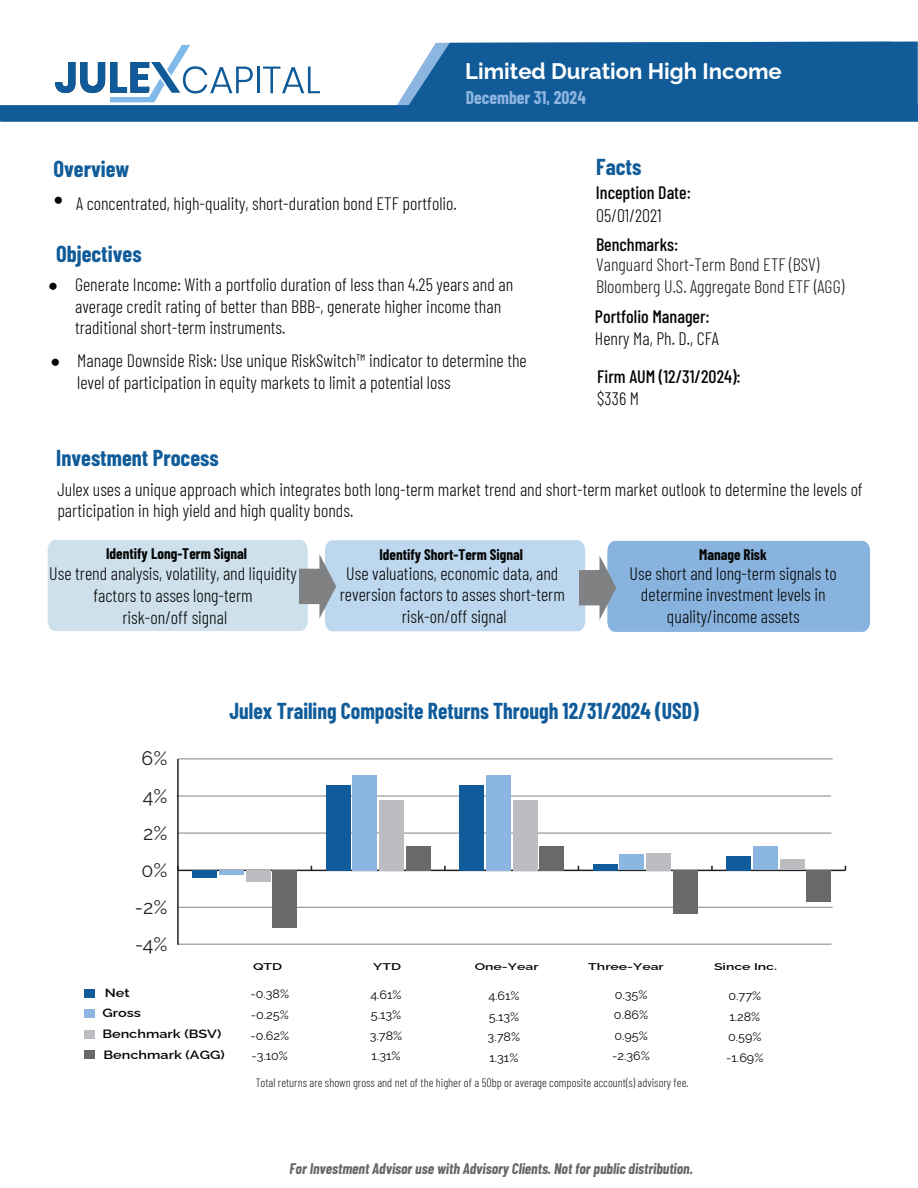
<style>
.page{position:relative;width:918px;height:1188px;background:#fff}
.page>*{position:absolute;margin:0;border:0;box-sizing:border-box;transform-origin:0 0}
.t1{font:300 42px "Raleway";color:#050504}
.t2{font:700 22.5px "Barlow Condensed";color:#105c9a;scale:.96 1}
.t3{font:700 22.5px "Barlow Condensed";color:#105c9a}
.t4{font:700 22.5px "Raleway";color:#fff}
.t5{font:19.35px "Raleway";color:#231f20}
.t6{font:300 18px/21.6px "Barlow Condensed";color:#050504}
.t7{font:300 18px "Barlow Condensed";color:#231f20}
.t8{font:500 18px "Barlow Condensed";color:#050504}
.t9{font:700 18px "Barlow Condensed";color:#8cb5e0}
.t10{font:italic 700 15px "Barlow Condensed";color:#000}
.t11{font:700 15px "Barlow Condensed";color:#050504}
.t12{font:12px/20.7px "Raleway";color:#050504;text-align:justify;scale:1.05 1}
.t13{font:300 12px "Barlow Condensed";color:#231f20}
.t14{font:600 12px "Raleway";color:#050504;scale:1.2 1}
.t15{font:600 9.75px "Raleway";color:#050504;scale:1.44 1}
.s1{font-family:"Raleway";font-size:42px}
</style>
<div class="page">
<hr style="left:178px;top:907px;width:655px;height:1px;background:#808284">
<hr style="left:177px;top:944px;width:654px;height:1px;background:#808284">
<hr style="left:178px;top:759px;width:655px;height:1px;background:#808284">
<hr style="left:177px;top:796px;width:654px;height:1px;background:#808284">
<hr style="left:177px;top:833px;width:654px;height:1px;background:#808284">
<svg style="left:48px;top:540px;width:822px;height:92px;background:#b2cde5"></svg>
<hr style="left:257px;top:67px;width:3px;height:26px;background:#0f5b99">
<svg style="left:263px;top:67px;width:57px;height:26px"></svg>
<svg style="left:55px;top:45px;width:198px;height:57px"></svg>
<svg style="left:395px;top:41px;width:523px;height:65px;background:#20669f"></svg>
<div style="left:0;top:106px;width:918px;height:14px;background:#105b98"></div>
<div style="left:84px;top:989px;width:11px;height:9px;background:#105c9a"></div>
<div style="left:84px;top:1009px;width:11px;height:9px;background:#8bb6e1"></div>
<div style="left:84px;top:1030px;width:11px;height:8px;background:#bcbdc0"></div>
<div style="left:84px;top:1050px;width:11px;height:9px;background:#69696c"></div>
<hr style="left:178px;top:870px;width:667px;height:1px;background:#231f20">
<hr style="left:177px;top:759px;width:2px;height:186px;background:#231f20">
<div style="left:273px;top:870px;width:24px;height:58px;background:#69696c"></div>
<div style="left:406px;top:846px;width:24px;height:24px;background:#69696c"></div>
<div style="left:540px;top:846px;width:24px;height:24px;background:#69696c"></div>
<div style="left:673px;top:870px;width:24px;height:44px;background:#69696c"></div>
<div style="left:807px;top:870px;width:24px;height:32px;background:#69696c"></div>
<div style="left:246px;top:870px;width:24px;height:12px;background:#bcbdc0"></div>
<div style="left:380px;top:800px;width:24px;height:70px;background:#bcbdc0"></div>
<div style="left:513px;top:800px;width:24px;height:70px;background:#bcbdc0"></div>
<div style="left:647px;top:853px;width:24px;height:17px;background:#bcbdc0"></div>
<div style="left:780px;top:859px;width:24px;height:11px;background:#bcbdc0"></div>
<div style="left:219px;top:870px;width:24px;height:5px;background:#8bb6e1"></div>
<div style="left:353px;top:775px;width:24px;height:95px;background:#8bb6e1"></div>
<div style="left:486px;top:775px;width:24px;height:95px;background:#8bb6e1"></div>
<div style="left:620px;top:854px;width:24px;height:16px;background:#8bb6e1"></div>
<div style="left:753px;top:847px;width:24px;height:23px;background:#8bb6e1"></div>
<div style="left:193px;top:870px;width:24px;height:7px;background:#105c9a"></div>
<div style="left:326px;top:785px;width:24px;height:85px;background:#105c9a"></div>
<div style="left:460px;top:785px;width:24px;height:85px;background:#105c9a"></div>
<div style="left:593px;top:864px;width:24px;height:6px;background:#105c9a"></div>
<div style="left:727px;top:856px;width:24px;height:14px;background:#105c9a"></div>
<p class="t4" style="left:465px;top:53px;width:318px">Limited Duration High Income</p>
<p class="t9" style="left:466px;top:85px;width:122px">December 31, 2024</p>
<p class="t3" style="left:54px;top:153px;width:77px">Overview</p>
<p class="t3" style="left:596px;top:151px;width:47px">Facts</p>
<p class="t8" style="left:596px;top:180px;width:97px">Inception Date:</p>
<p class="t6" style="left:596px;top:204px;width:67px">05/01/2021</p>
<p class="t8" style="left:596px;top:231px;width:84px">Benchmarks:</p>
<p class="t6" style="left:51px;top:191px;width:407px"><span class="s1">•</span> A concentrated, high-quality, short-duration bond ETF portfolio.</p>
<p class="t3" style="left:56px;top:238px;width:87px">Objectives</p>
<p class="t7" style="left:596px;top:252px;width:225px">Vanguard Short-Term Bond ETF (BSV)</p>
<h1 class="t1" style="left:46px;top:253px;width:16px">•</h1>
<h1 class="t1" style="left:48px;top:329px;width:16px">•</h1>
<p class="t6" style="left:75px;top:273px;width:440px">Generate Income: With a portfolio duration of less than 4.25 years and an average credit rating of better than BBB-, generate higher income than traditional short-term instruments.</p>
<p class="t6" style="left:77px;top:349px;width:451px">Manage Downside Risk: Use unique RiskSwitch™ indicator to determine the level of participation in equity markets to limit a potential loss</p>
<p class="t7" style="left:596px;top:274px;width:250px">Bloomberg U.S. Aggregate Bond ETF (AGG)</p>
<p class="t8" style="left:595px;top:304px;width:116px">Portfolio Manager:</p>
<p class="t6" style="left:595px;top:326px;width:126px">Henry Ma, Ph. D., CFA</p>
<p class="t8" style="left:597px;top:364px;width:145px">Firm AUM (12/31/2024):</p>
<p class="t6" style="left:597px;top:386px;width:43px">$336 M</p>
<p class="t3" style="left:56px;top:442px;width:164px">Investment Process</p>
<p class="t6" style="left:57px;top:477px;width:807px">Julex uses a unique approach which integrates both long-term market trend and short-term market outlook to determine the levels of participation in high yield and high quality bonds.</p>
<p class="t11" style="left:106px;top:543px;width:142px">Identify Long-Term Signal</p>
<p class="t11" style="left:379px;top:544px;width:145px">Identify Short-Term Signal</p>
<p class="t11" style="left:699px;top:544px;width:69px">Manage Risk</p>
<p class="t6" style="left:49px;top:562px;width:249px;text-align:center">Use trend analysis, volatility, and liquidity factors to asses long-term<br>risk-on/off signal</p>
<p class="t6" style="left:340px;top:561px;width:227px;text-align:center">Use valuations, economic data, and reversion factors to asses short-term risk-on/off signal</p>
<p class="t6" style="left:630px;top:561px;width:209px;text-align:center">Use short and long-term signals to determine investment levels in quality/income assets</p>
<p class="t5" style="left:142px;top:747px;width:27px">6%</p>
<p class="t5" style="left:143px;top:785px;width:26px">4%</p>
<p class="t5" style="left:143px;top:822px;width:26px">2%</p>
<p class="t5" style="left:141px;top:859px;width:28px">0%</p>
<p class="t5" style="left:135px;top:896px;width:34px">-2%</p>
<p class="t5" style="left:135px;top:933px;width:34px">-4%</p>
<p class="t2" style="left:230px;top:695px;width:490px">Julex Trailing Composite Returns Through 12/31/2024 (USD)</p>
<p class="t15" style="left:588px;top:959px;width:54px">Three-Year</p>
<p class="t12" style="left:612px;top:984px;width:37px;text-align:left">0.35%<br>0.86%<br>0.95% -2.36%</p>
<p class="t13" style="left:256px;top:1074px;width:434px">Total returns are shown gross and net of the higher of a 50bp or average composite account(s) advisory fee.</p>
<p class="t15" style="left:714px;top:959px;width:45px">Since Inc.</p>
<p class="t15" style="left:253px;top:959px;width:22px">QTD</p>
<p class="t15" style="left:373px;top:959px;width:21px">YTD</p>
<p class="t15" style="left:475px;top:959px;width:46px">One-Year</p>
<p class="t14" style="left:105px;top:983px;width:22px">Net</p>
<p class="t14" style="left:102px;top:1025px;width:101px">Benchmark (BSV)</p>
<p class="t12" style="left:250px;top:984px;width:38px">-0.38% -0.25% -0.62%</p>
<p class="t12" style="left:370px;top:984px;width:33px">4.61% 5.13% 3.78%</p>
<p class="t12" style="left:488px;top:985px;width:33px">4.61% 5.13% 3.78%</p>
<p class="t12" style="left:728px;top:985px;width:33px">0.77% 1.28% 0.59%</p>
<p class="t14" style="left:102px;top:1003px;width:34px">Gross</p>
<p class="t14" style="left:104px;top:1045px;width:102px">Benchmark (AGG)</p>
<p class="t12" style="left:251px;top:1045px;width:36px">-3.10%</p>
<p class="t12" style="left:372px;top:1046px;width:29px">1.31%</p>
<p class="t12" style="left:490px;top:1047px;width:29px">1.31%</p>
<p class="t12" style="left:726px;top:1047px;width:37px">-1.69%</p>
<p class="t10" style="left:289px;top:1157px;width:405px">For Investment Advisor use with Advisory Clients. Not for public distribution.</p>
</div>
